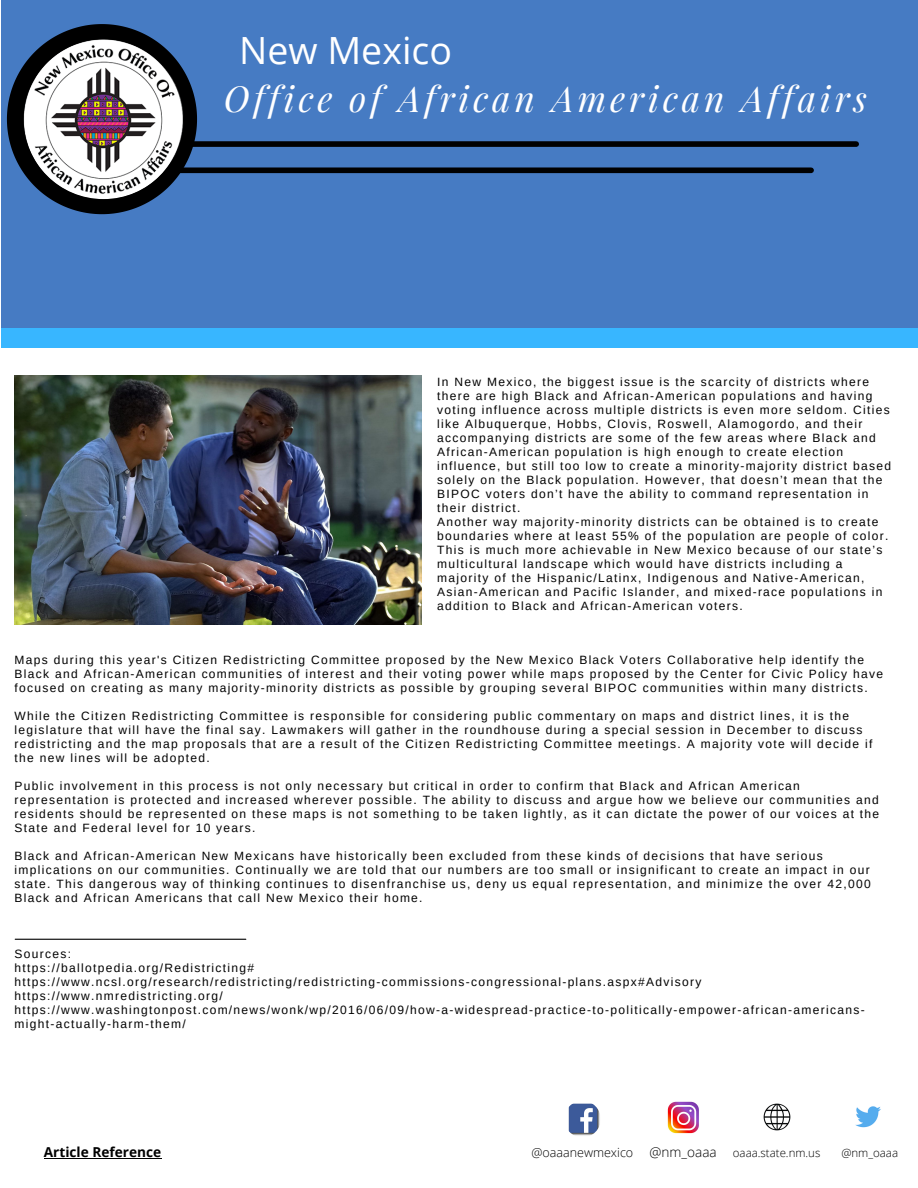
<style>
.page{position:relative;width:918px;height:1188px;background:#fff}
.page>*{position:absolute;margin:0;border:0;box-sizing:border-box;transform-origin:0 0}
.t1{font:37.5px "Open Sans";color:#fff}
.t2{font:italic 35.25px "Playfair Display";letter-spacing:.11em;color:#fff}
.t3{font:700 13.65px "Open Sans";color:#000}
.t4{font:300 13.5px "Open Sans";color:#000}
.t5{font:300 12.45px "Open Sans";color:#000}
.t6{font:12px/14px "Arimo";letter-spacing:.11em;color:#000}
.t7{font:300 11.55px "Open Sans";color:#000}
</style>
<div class="page">
<div style="left:1px;top:0;width:917px;height:337px;background:#467bc3"></div>
<div style="left:1px;top:328px;width:917px;height:19px;background:#38b6ff"></div>
<img style="left:15px;top:375px;width:407px;height:250px">
<img style="left:564px;top:1101px;width:37px;height:36px;border-radius:50%">
<img style="left:663px;top:1097px;width:40px;height:40px;border-radius:50%">
<img style="left:756px;top:1096px;width:41px;height:41px;border-radius:50%">
<img style="left:849px;top:1098px;width:37px;height:37px;border-radius:50%">
<div style="left:127px;top:141px;width:729px;height:6px;background:#000"></div>
<div style="left:82px;top:167px;width:729px;height:6px;background:#000"></div>
<svg style="left:7px;top:24px;width:190px;height:190px"></svg>
<img style="left:24px;top:39px;width:160px;height:160px;border-radius:50%">
<hr style="left:44px;top:1158px;width:117px;height:1px;background:#000">
<hr style="left:15px;top:939px;width:231px;height:1px;background:#000">
<p class="t1" style="left:239px;top:24px;width:214px">New Mexico</p>
<p class="t2" style="left:224px;top:74px;width:645px">Office of African American Affairs</p>
<p class="t6" style="left:437px;top:375px;width:455px">In New Mexico, the biggest issue is the scarcity of districts where there are high Black and African-American populations and having voting influence across multiple districts is even more seldom. Cities like Albuquerque, Hobbs, Clovis, Roswell, Alamogordo, and their accompanying districts are some of the few areas where Black and African-American population is high enough to create election influence, but still too low to create a minority-majority district based solely on the Black population. However, that doesn’t mean that the BIPOC voters don’t have the ability to command representation in their district.</p>
<p class="t6" style="left:437px;top:515px;width:453px">Another way majority-minority districts can be obtained is to create boundaries where at least 55% of the population are people of color.<br>This is much more achievable in New Mexico because of our state’s multicultural landscape which would have districts including a majority of the Hispanic/Latinx, Indigenous and Native-American, Asian-American and Pacific Islander, and mixed-race populations in addition to Black and African-American voters.</p>
<p class="t6" style="left:15px;top:653px;width:870px">Maps during this year's Citizen Redistricting Committee proposed by the New Mexico Black Voters Collaborative help identify the<br>Black and African-American communities of interest and their voting power while maps proposed by the Center for Civic Policy have focused on creating as many majority-minority districts as possible by grouping several BIPOC communities within many districts.</p>
<p class="t6" style="left:15px;top:709px;width:859px">While the Citizen Redistricting Committee is responsible for considering public commentary on maps and district lines, it is the legislature that will have the final say. Lawmakers will gather in the roundhouse during a special session in December to discuss redistricting and the map proposals that are a result of the Citizen Redistricting Committee meetings. A majority vote will decide if the new lines will be adopted.</p>
<p class="t6" style="left:15px;top:779px;width:866px">Public involvement in this process is not only necessary but critical in order to confirm that Black and African American representation is protected and increased wherever possible. The ability to discuss and argue how we believe our communities and residents should be represented on these maps is not something to be taken lightly, as it can dictate the power of our voices at the State and Federal level for 10 years.</p>
<p class="t6" style="left:15px;top:849px;width:858px">Black and African-American New Mexicans have historically been excluded from these kinds of decisions that have serious implications on our communities. Continually we are told that our numbers are too small or insignificant to create an impact in our state. This dangerous way of thinking continues to disenfranchise us, deny us equal representation, and minimize the over 42,000<br>Black and African Americans that call New Mexico their home.</p>
<p class="t6" style="left:15px;top:947px;width:58px">Sources:</p>
<p class="t6" style="left:15px;top:961px;width:241px">https://ballotpedia.org/Redistricting#</p>
<p class="t6" style="left:15px;top:975px;width:688px">https://www.ncsl.org/research/redistricting/redistricting-commissions-congressional-plans.aspx#Advisory</p>
<p class="t6" style="left:15px;top:989px;width:210px">https://www.nmredistricting.org/</p>
<p class="t6" style="left:15px;top:1003px;width:852px">https://www.washingtonpost.com/news/wonk/wp/2016/06/09/how-a-widespread-practice-to-politically-empower-african-americans&shy;might-actually-harm-them/</p>
<p class="t3" style="left:44px;top:1143px;width:119px">Article Reference</p>
<p class="t5" style="left:531px;top:1144px;width:103px">@oaaanewmexico</p>
<p class="t4" style="left:650px;top:1143px;width:69px">@nm_oaaa</p>
<p class="t7" style="left:733px;top:1144px;width:89px">oaaa.state.nm.us</p>
<p class="t7" style="left:841px;top:1144px;width:58px">@nm_oaaa</p>
</div>
